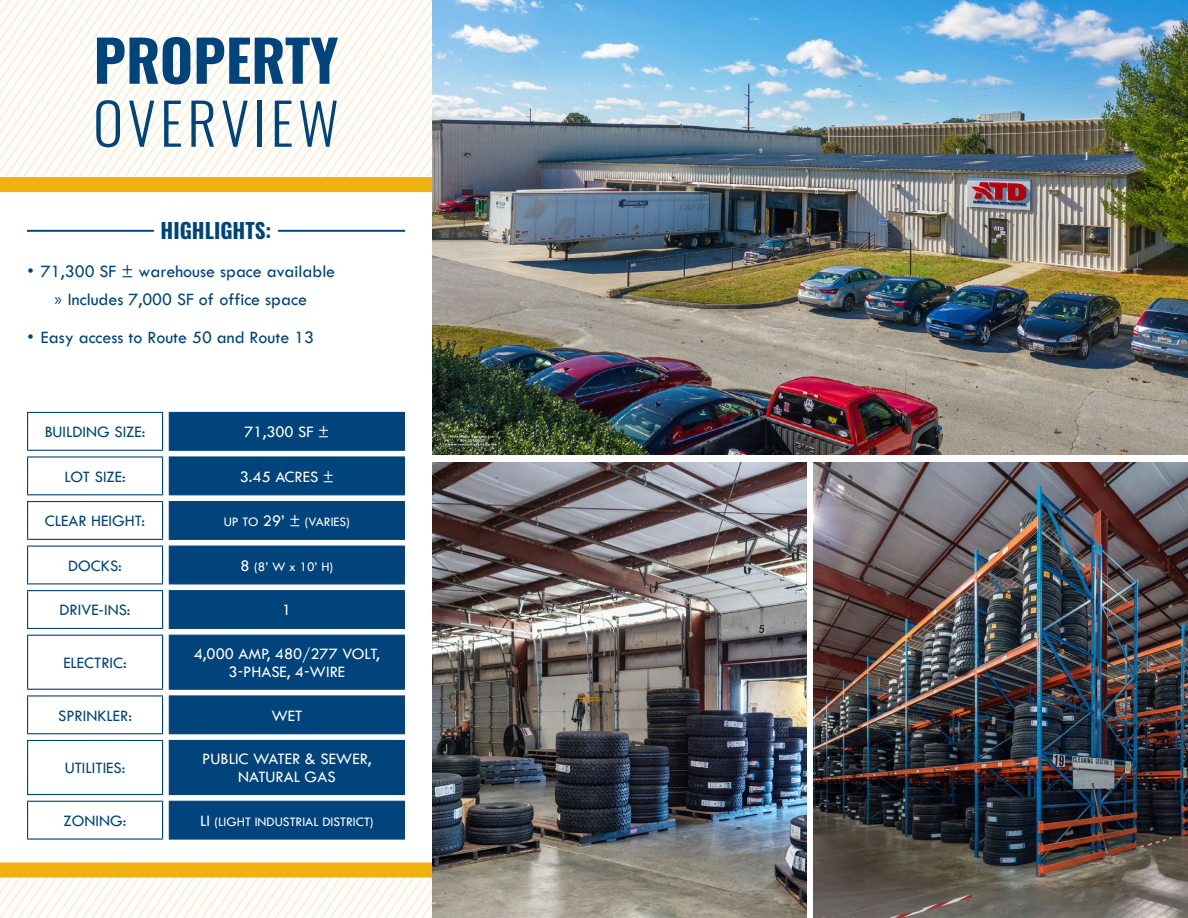
<style>
.page{position:relative;width:1188px;height:918px;background:#fff}
.page>*{position:absolute;margin:0;border:0;box-sizing:border-box;transform-origin:0 0}
.t1{font:700 57px "Oswald";color:#00447b}
.t2{font:300 57px "Oswald";letter-spacing:.08em;color:#00447b}
.t3{font:700 21px "Oswald";color:#00447b}
.t4{font:18px/28.3px "Tw Cen";color:#00447b;text-align:center}
.t5{font:16.5px/18px "Tw Cen";color:#fff;text-align:center}
.t6{font:16.5px "Tw Cen";color:#00447b}
.t7{font:13.5px "Tw Cen";color:#fff}
.s1{font-family:"Myriad Pro"}
.s2{font-size:16.5px}
</style>
<div class="page">
<img style="left:0;top:0;width:432px;height:918px">
<div style="left:0;top:186px;width:1188px;height:684px;background:#fff"></div>
<img style="left:432px;top:0;width:756px;height:455px">
<div style="left:0;top:177px;width:432px;height:15px;background:#efb211"></div>
<div style="left:0;top:862px;width:432px;height:16px;background:#efb211"></div>
<hr style="left:278px;top:230px;width:127px;height:2px;background:#00447b">
<hr style="left:27px;top:230px;width:127px;height:2px;background:#00447b">
<svg style="left:806px;top:713px;width:8px;height:205px"></svg>
<svg style="left:169px;top:413px;width:235px;height:425px;background:#1b5889"></svg>
<hr style="left:27px;top:412px;width:136px;height:1px;background:#00447b">
<hr style="left:27px;top:413px;width:1px;height:37px;background:#00447b">
<hr style="left:162px;top:413px;width:1px;height:37px;background:#00447b">
<hr style="left:169px;top:412px;width:236px;height:1px;background:#00447b">
<hr style="left:169px;top:413px;width:1px;height:37px;background:#00447b">
<hr style="left:404px;top:413px;width:1px;height:37px;background:#00447b">
<hr style="left:27px;top:450px;width:136px;height:1px;background:#00447b">
<hr style="left:169px;top:450px;width:236px;height:1px;background:#00447b">
<hr style="left:27px;top:456px;width:136px;height:2px;background:#00447b">
<hr style="left:27px;top:458px;width:1px;height:36px;background:#00447b">
<hr style="left:162px;top:458px;width:1px;height:36px;background:#00447b">
<hr style="left:169px;top:456px;width:236px;height:2px;background:#00447b">
<hr style="left:169px;top:458px;width:1px;height:36px;background:#00447b">
<hr style="left:404px;top:458px;width:1px;height:36px;background:#00447b">
<hr style="left:27px;top:494px;width:136px;height:1px;background:#00447b">
<hr style="left:169px;top:494px;width:236px;height:1px;background:#00447b">
<hr style="left:27px;top:501px;width:136px;height:1px;background:#00447b">
<hr style="left:27px;top:502px;width:1px;height:37px;background:#00447b">
<hr style="left:162px;top:502px;width:1px;height:37px;background:#00447b">
<hr style="left:169px;top:501px;width:236px;height:1px;background:#00447b">
<hr style="left:169px;top:502px;width:1px;height:37px;background:#00447b">
<hr style="left:404px;top:502px;width:1px;height:37px;background:#00447b">
<hr style="left:27px;top:539px;width:136px;height:1px;background:#00447b">
<hr style="left:169px;top:539px;width:236px;height:1px;background:#00447b">
<hr style="left:27px;top:546px;width:136px;height:1px;background:#00447b">
<hr style="left:27px;top:547px;width:1px;height:36px;background:#00447b">
<hr style="left:162px;top:547px;width:1px;height:36px;background:#00447b">
<hr style="left:169px;top:546px;width:236px;height:1px;background:#00447b">
<hr style="left:169px;top:547px;width:1px;height:36px;background:#00447b">
<hr style="left:404px;top:547px;width:1px;height:36px;background:#00447b">
<hr style="left:27px;top:583px;width:136px;height:1px;background:#00447b">
<hr style="left:169px;top:583px;width:236px;height:1px;background:#00447b">
<hr style="left:27px;top:590px;width:136px;height:1px;background:#00447b">
<hr style="left:27px;top:591px;width:1px;height:37px;background:#00447b">
<hr style="left:162px;top:591px;width:1px;height:37px;background:#00447b">
<hr style="left:169px;top:590px;width:236px;height:1px;background:#00447b">
<hr style="left:169px;top:591px;width:1px;height:37px;background:#00447b">
<hr style="left:404px;top:591px;width:1px;height:37px;background:#00447b">
<hr style="left:27px;top:628px;width:136px;height:1px;background:#00447b">
<hr style="left:169px;top:628px;width:236px;height:1px;background:#00447b">
<hr style="left:27px;top:635px;width:136px;height:1px;background:#00447b">
<hr style="left:27px;top:636px;width:1px;height:53px;background:#00447b">
<hr style="left:162px;top:636px;width:1px;height:53px;background:#00447b">
<hr style="left:169px;top:635px;width:236px;height:1px;background:#00447b">
<hr style="left:169px;top:636px;width:1px;height:53px;background:#00447b">
<hr style="left:404px;top:636px;width:1px;height:53px;background:#00447b">
<hr style="left:27px;top:689px;width:136px;height:1px;background:#00447b">
<hr style="left:169px;top:689px;width:236px;height:1px;background:#00447b">
<hr style="left:27px;top:695px;width:136px;height:2px;background:#00447b">
<hr style="left:27px;top:697px;width:1px;height:36px;background:#00447b">
<hr style="left:162px;top:697px;width:1px;height:36px;background:#00447b">
<hr style="left:169px;top:695px;width:236px;height:2px;background:#00447b">
<hr style="left:169px;top:697px;width:1px;height:36px;background:#00447b">
<hr style="left:404px;top:697px;width:1px;height:36px;background:#00447b">
<hr style="left:27px;top:733px;width:136px;height:1px;background:#00447b">
<hr style="left:169px;top:733px;width:236px;height:1px;background:#00447b">
<hr style="left:27px;top:740px;width:136px;height:1px;background:#00447b">
<hr style="left:27px;top:741px;width:1px;height:53px;background:#00447b">
<hr style="left:162px;top:741px;width:1px;height:53px;background:#00447b">
<hr style="left:169px;top:740px;width:236px;height:1px;background:#00447b">
<hr style="left:169px;top:741px;width:1px;height:53px;background:#00447b">
<hr style="left:404px;top:741px;width:1px;height:53px;background:#00447b">
<hr style="left:27px;top:794px;width:136px;height:1px;background:#00447b">
<hr style="left:169px;top:794px;width:236px;height:1px;background:#00447b">
<hr style="left:27px;top:801px;width:136px;height:1px;background:#00447b">
<hr style="left:27px;top:802px;width:1px;height:36px;background:#00447b">
<hr style="left:162px;top:802px;width:1px;height:36px;background:#00447b">
<hr style="left:169px;top:801px;width:236px;height:1px;background:#00447b">
<hr style="left:169px;top:802px;width:1px;height:36px;background:#00447b">
<hr style="left:404px;top:802px;width:1px;height:36px;background:#00447b">
<hr style="left:27px;top:838px;width:136px;height:2px;background:#00447b">
<hr style="left:169px;top:838px;width:236px;height:2px;background:#00447b">
<img style="left:814px;top:463px;width:374px;height:455px">
<img style="left:432px;top:463px;width:374px;height:455px">
<p class="t1" style="left:94px;top:31px;width:246px">PROPERTY</p>
<p class="t2" style="left:93px;top:73px;width:247px">OVERVIEW</p>
<p class="t3" style="left:161px;top:220px;width:112px">HIGHLIGHTS:</p>
<p class="t4" style="left:27px;top:257px;width:309px">• 71,300 SF ± warehouse space available <span class="s1">»</span> Includes 7,000 SF of office space</p>
<p class="t4" style="left:27px;top:323px;width:288px">• Easy access to Route 50 and Route 13</p>
<p class="t6" style="left:45px;top:422px;width:102px">BUILDING SIZE:</p>
<p class="t5" style="left:245px;top:423px;width:86px">71,300 SF ±</p>
<p class="t6" style="left:64px;top:466px;width:63px">LOT SIZE:</p>
<p class="t5" style="left:240px;top:467px;width:96px">3.45 ACRES ±</p>
<p class="t6" style="left:45px;top:511px;width:102px">CLEAR HEIGHT:</p>
<p class="t7" style="left:224px;top:514px;width:128px">UP TO <span class="s2">29’ ±</span> (VARIES)</p>
<p class="t6" style="left:68px;top:556px;width:55px">DOCKS:</p>
<p class="t7" style="left:241px;top:558px;width:94px"><span class="s2">8</span> (8’ W x 10’ H)</p>
<p class="t6" style="left:60px;top:600px;width:72px">DRIVE-INS:</p>
<p class="t5" style="left:282px;top:601px;width:11px">1</p>
<p class="t6" style="left:63px;top:653px;width:65px">ELECTRIC:</p>
<p class="t5" style="left:194px;top:645px;width:188px">4,000 AMP, 480/277 VOLT,<br>3-PHASE, 4-WIRE</p>
<p class="t6" style="left:58px;top:705px;width:75px">SPRINKLER:</p>
<p class="t5" style="left:271px;top:706px;width:32px">WET</p>
<p class="t6" style="left:65px;top:758px;width:62px">UTILITIES:</p>
<p class="t5" style="left:202px;top:750px;width:171px">PUBLIC WATER &amp; SEWER,<br>NATURAL GAS</p>
<p class="t6" style="left:64px;top:811px;width:64px">ZONING:</p>
<p class="t7" style="left:200px;top:813px;width:175px"><span class="s2">LI</span> (LIGHT INDUSTRIAL DISTRICT)</p>
</div>
